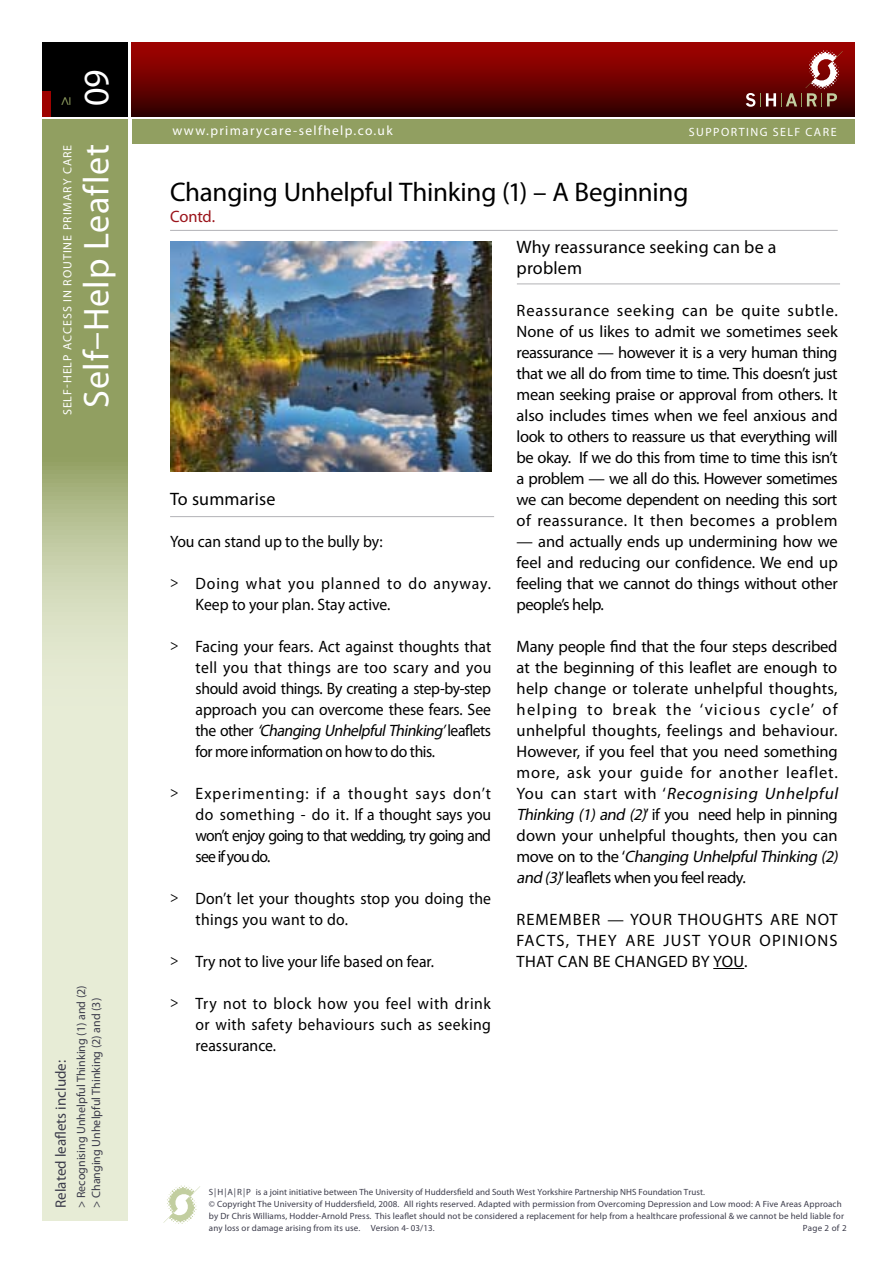
<style>
.page{position:relative;width:893px;height:1263px;background:#fff}
.page>*{position:absolute;margin:0;border:0;box-sizing:border-box;transform-origin:0 0}
.t1{font:36px "Myriad Pro";letter-spacing:.02em;color:#fff}
.t2{font:27px "Myriad Pro";letter-spacing:-.015em;color:#000}
.t3{font:18px/21px "Myriad Pro";letter-spacing:.01em;color:#000}
.t4{font:16.5px/21px "Myriad Pro";color:#000;text-align:justify}
.t5{font:16.5px/21px "Myriad Pro";color:#000;text-align:justify;scale:.95 1}
.t6{font:16.5px/21px "Myriad Pro";letter-spacing:.05em;color:#000;scale:.95 1}
.t7{font:16.5px "Myriad Pro";letter-spacing:.075em;color:#000}
.t8{font:16.5px "Myriad Pro";letter-spacing:.02em;color:#000}
.t9{font:16.5px "Myriad Pro";color:#9b141b}
.t10{font:16.5px "Myriad Pro";color:#919f61}
.t11{font:15px "Myriad Pro";color:#3c3c4b}
.t12{font:13.5px "Myriad Pro";letter-spacing:.1em;color:#fff}
.t13{font:12px/15px "Myriad Pro";color:#3c3c4b}
.t14{font:12px "Myriad Pro";letter-spacing:.085em;color:#fff}
.t15{font:12px "Myriad Pro";letter-spacing:.12em;color:#fff}
.t16{font:9px/12px "Myriad Pro";letter-spacing:.015em;color:#3c3c4b}
.s1{font-size:15px}
.s2{font-style:italic}
</style>
<div class="page">
<svg style="left:43px;top:119px;width:85px;height:1101px;background:#c5cea8"></svg>
<div style="left:132px;top:119px;width:723px;height:25px;background:#919f61"></div>
<div style="left:132px;top:43px;width:723px;height:74px;background:linear-gradient(to bottom,#aa0200,#320000)"></div>
<div style="left:43px;top:43px;width:85px;height:74px;background:#000"></div>
<svg style="left:746px;top:50px;width:97px;height:57px;background:#862825"></svg>
<svg style="left:163px;top:1185px;width:37px;height:39px"></svg>
<div style="left:43px;top:91px;width:8px;height:26px;background:#9e0200"></div>
<hr style="left:713px;top:968px;width:31px;height:1px;background:#000">
<hr style="left:517px;top:284px;width:323px;height:1px;background:#b2b2b6">
<hr style="left:170px;top:230px;width:668px;height:1px;background:#b2b2b6">
<img style="left:170px;top:242px;width:322px;height:229px">
<hr style="left:170px;top:516px;width:324px;height:1px;background:#b2b2b6">
<p class="t10" style="left:55px;top:106px;width:11px;rotate:-90deg">≥</p>
<h1 class="t1" style="left:74px;top:106px;width:38px;rotate:-90deg">09</h1>
<p class="t14" style="left:60px;top:415px;width:272px;rotate:-90deg">Self-Help Access in Routine Primary Care</p>
<h1 class="t1" style="left:74px;top:408px;width:265px;rotate:-90deg">Self–Help Leaflet</h1>
<p class="t11" style="left:52px;top:1208px;width:149px;rotate:-90deg">Related leaflets include:</p>
<p class="t13" style="left:73px;top:1208px;width:224px;rotate:-90deg">&gt; Recognising Unhelpful Thinking (1) and (2) &gt; Changing Unhelpful Thinking (2) and (3)</p>
<p class="t12" style="left:173px;top:122px;width:222px">www.primarycare-selfhelp.co.uk</p>
<p class="t15" style="left:689px;top:125px;width:126px">Supporting Self CarE</p>
<h2 class="t2" style="left:170px;top:175px;width:520px">Changing Unhelpful Thinking (1) – A Beginning</h2>
<p class="t9" style="left:170px;top:206px;width:47px">Contd.</p>
<p class="t3" style="left:170px;top:488px;width:107px">To summarise</p>
<p class="t5" style="left:170px;top:530px;width:225px">You can stand up to the bully by:</p>
<p class="t6" style="left:196px;top:572px;width:312px;text-indent:-26px"><span class="s1">&gt;</span> Doing what you planned to do anyway.<br>Keep to your plan. Stay active.</p>
<p class="t5" style="left:196px;top:635px;width:313px;text-indent:-26px"><span class="s1">&gt;</span> Facing your fears. Act against thoughts that tell you that things are too scary and you should avoid things. By creating a step-by-step approach you can overcome these fears. See t h e o t h e r <span class="s2">‘Changing UnhelpfulThinking’</span>l e a fl et s for more information on how to do this.</p>
<p class="t5" style="left:196px;top:782px;width:313px;text-indent:-26px"><span class="s1">&gt;</span> Experimenting: if a thought says don’t do something - do it. If a thought says you won’t enjoy going to that wedding, try going and see if you do.</p>
<p class="t5" style="left:196px;top:887px;width:313px;text-indent:-26px"><span class="s1">&gt;</span> Don’t let your thoughts stop you doing the things you want to do.</p>
<p class="t5" style="left:170px;top:950px;width:279px"><span class="s1">&gt;</span> Try not to live your life based on fear.</p>
<p class="t5" style="left:196px;top:992px;width:312px;text-indent:-26px"><span class="s1">&gt;</span> Try not to block how you feel with drink or with safety behaviours such as seeking reassurance.</p>
<p class="t3" style="left:517px;top:236px;width:261px">Why reassurance seeking can be a problem</p>
<p class="t4" style="left:517px;top:299px;width:323px">Reassurance seeking can be quite subtle.<br>None of us likes to admit we sometimes seek reassurance — however it is a very human thing that we all do from time to time. This doesn’t just mean seeking praise or approval from others. It also includes times when we feel anxious and look to others to reassure us that everything will be okay. If we do this from time to time this isn’t a problem — we all do this. However sometimes we can become dependent on needing this sort of reassurance. It then becomes a problem</p>
<p class="t4" style="left:517px;top:530px;width:323px">— and actually ends up undermining how we feel and reducing our confidence. We end up feeling that we cannot do things without other people’s help.</p>
<p class="t4" style="left:517px;top:635px;width:326px;text-align:left">Many people find that the four steps described at the beginning of this leaflet are enough to help change or tolerate unhelpful thoughts, helping to break the ‘vicious cycle’ of unhelpful thoughts, feelings and behaviour.<br>However, if you feel that you need something more, ask your guide for another leaflet.<br>Yo u ca n sta rt w i t h ‘ <span class="s2">Recognising Unhelpful Thinking (1)and (2)</span>’ if you need help in pinning down your unhelpful thoughts, then you can m o ve o n t o t h e ‘ <span class="s2">Changing UnhelpfulThinking (2) and (3)</span>’ leaflets when you feel ready.</p>
<p class="t4" style="left:517px;top:908px;width:22px">REMEM</p>
<p class="t4" style="left:573px;top:908px;width:69px">BER — YOU</p>
<p class="t4" style="left:663px;top:908px;width:48px">R THOUG</p>
<p class="t4" style="left:734px;top:908px;width:83px">HTS ARE NOT</p>
<p class="t7" style="left:517px;top:930px;width:203px">FACTS, THEY ARE JUST YOU</p>
<p class="t4" style="left:742px;top:929px;width:28px">R OPINION</p>
<p class="t4" style="left:829px;top:929px;width:10px">S</p>
<p class="t8" style="left:517px;top:951px;width:140px">THAT CAN BE CHANGE</p>
<p class="t4" style="left:677px;top:950px;width:48px">D BYYOU</p>
<p class="t4" style="left:744px;top:950px;width:5px">.</p>
<p class="t16" style="left:209px;top:1185px;width:636px">S|H|A|R|P is a joint initiative between The University of Huddersfield and South West Yorkshire Partnership NHS Foundation Trust.<br>© Copyright The University of Huddersfield, 2008. All rights reserved. Adapted with permission from Overcoming Depression and Low mood: A Five Areas Approach by Dr Chris Williams, Hodder-Arnold Press. This leaflet should not be considered a replacement for help from a healthcare professional &amp; we cannot be held liable for any loss or damage arising from its use. Version 4- 03/13.</p>
<p class="t16" style="left:803px;top:1221px;width:45px">Page 2 of 2</p>
</div>
